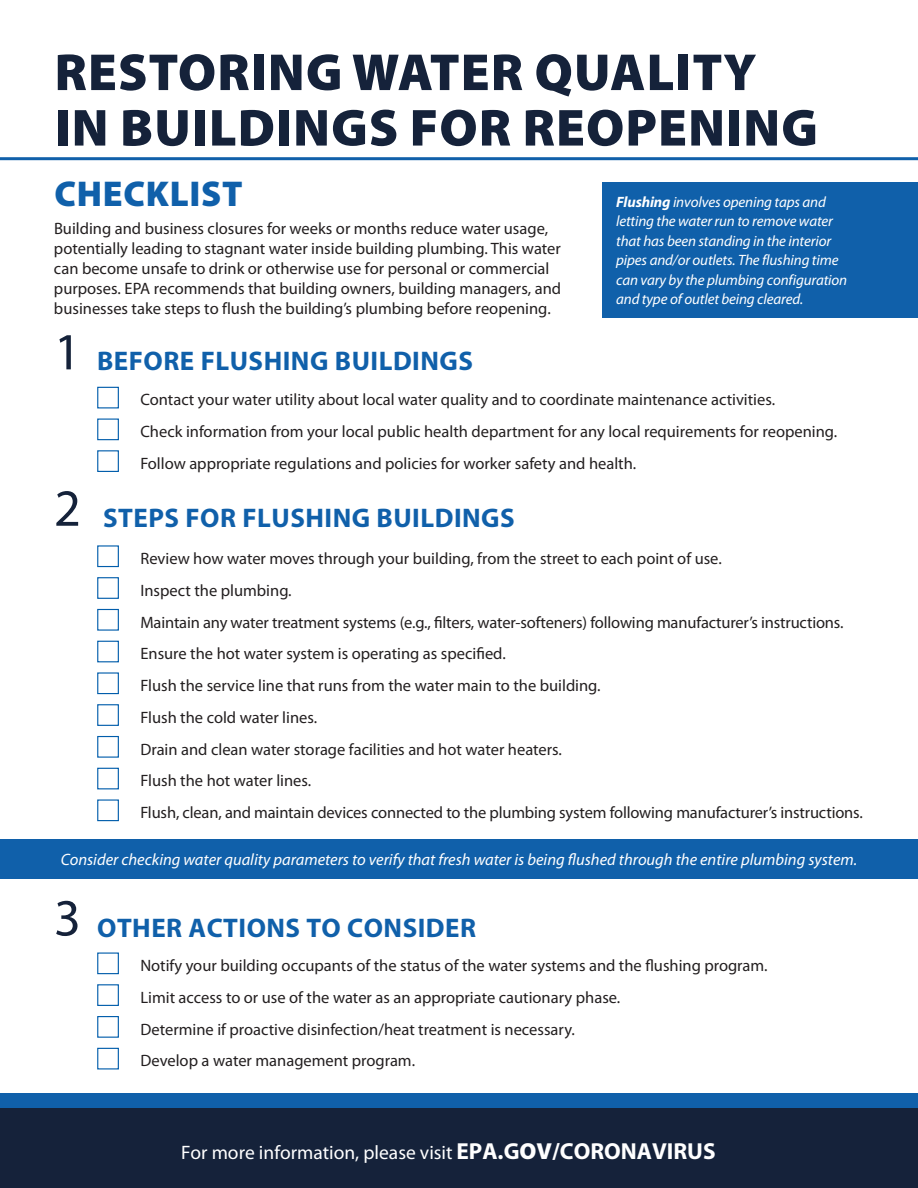
<style>
.page{position:relative;width:918px;height:1188px;background:#fff}
.page>*{position:absolute;margin:0;border:0;box-sizing:border-box;transform-origin:0 0}
.t1{font:900 52.5px/55.5px "Myriad Pro";letter-spacing:.02em;color:#15223a}
.t2{font:900 36px "Myriad Pro";letter-spacing:.02em;color:#1060aa}
.t3{font:700 27px "Myriad Pro";letter-spacing:.02em;color:#1060aa}
.t4{font:19.5px "Myriad Pro";color:#fff}
.t5{font:16.5px/19.8px "Myriad Pro";color:#231f20}
.t6{font:italic 16.5px "Myriad Pro";color:#fff}
.t7{font:italic 15px/19.5px "Myriad Pro";letter-spacing:-.01em;color:#fff}
.s1{font-weight:400;font-size:52.5px;color:#15223a}
.s2{font-weight:700}
.s3{font-weight:700;font-size:23.25px}
.s4{font-weight:900;font-size:23.25px}
</style>
<div class="page">
<div style="left:0;top:1106px;width:918px;height:82px;background:#15223a"></div>
<div style="left:0;top:1093px;width:918px;height:14px;background:#1060aa"></div>
<hr style="left:0;top:157px;width:918px;height:3px;background:#1060aa">
<div style="left:97px;top:387px;width:22px;height:21px;border:1px solid #015dab"></div>
<div style="left:97px;top:419px;width:22px;height:21px;border:1px solid #015dab"></div>
<div style="left:97px;top:450px;width:22px;height:22px;border:1px solid #015dab"></div>
<div style="left:97px;top:545px;width:22px;height:22px;border:1px solid #015dab"></div>
<div style="left:97px;top:577px;width:22px;height:22px;border:1px solid #015dab"></div>
<div style="left:97px;top:609px;width:22px;height:22px;border:1px solid #015dab"></div>
<div style="left:97px;top:641px;width:22px;height:21px;border:1px solid #015dab"></div>
<div style="left:97px;top:672px;width:22px;height:22px;border:1px solid #015dab"></div>
<div style="left:97px;top:704px;width:22px;height:22px;border:1px solid #015dab"></div>
<div style="left:97px;top:736px;width:22px;height:22px;border:1px solid #015dab"></div>
<div style="left:97px;top:768px;width:22px;height:21px;border:1px solid #015dab"></div>
<div style="left:97px;top:799px;width:22px;height:22px;border:1px solid #015dab"></div>
<div style="left:97px;top:953px;width:22px;height:21px;border:1px solid #015dab"></div>
<div style="left:97px;top:984px;width:22px;height:22px;border:1px solid #015dab"></div>
<div style="left:97px;top:1016px;width:22px;height:22px;border:1px solid #015dab"></div>
<div style="left:97px;top:1048px;width:22px;height:21px;border:1px solid #015dab"></div>
<div style="left:603px;top:182px;width:315px;height:136px;background:#1060aa"></div>
<div style="left:0;top:839px;width:918px;height:39px;background:#1060aa"></div>
<p class="t1" style="left:55px;top:43px;width:765px">RESTORING WATER QUALITY<br>IN BUILDINGS FOR REOPENING</p>
<p class="t2" style="left:54px;top:169px;width:190px">CHECKLIST</p>
<p class="t5" style="left:54px;top:219px;width:509px">Building and business closures for weeks or months reduce water usage, potentially leading to stagnant water inside building plumbing. This water can become unsafe to drink or otherwise use for personal or commercial purposes. EPA recommends that building owners, building managers, and businesses take steps to flush the building’s plumbing before reopening.</p>
<p class="t3" style="left:54px;top:344px;width:421px"><span class="s1">1</span> BEFORE FLUSHING BUILDINGS</p>
<p class="t7" style="left:616px;top:192px;width:233px"><span class="s2">Flushing</span> involves opening taps and letting the water run to remove water that has been standing in the interior pipes and/or outlets. The flushing time can vary by the plumbing configuration and type of outlet being cleared.</p>
<p class="t5" style="left:140px;top:390px;width:636px">Contact your water utility about local water quality and to coordinate maintenance activities.</p>
<p class="t5" style="left:140px;top:422px;width:698px">Check information from your local public health department for any local requirements for reopening.</p>
<p class="t5" style="left:140px;top:453px;width:497px">Follow appropriate regulations and policies for worker safety and health.</p>
<p class="t3" style="left:54px;top:500px;width:462px"><span class="s1">2</span> STEPS FOR FLUSHING BUILDINGS</p>
<p class="t5" style="left:140px;top:548px;width:583px">Review how water moves through your building, from the street to each point of use.</p>
<p class="t5" style="left:140px;top:580px;width:153px">Inspect the plumbing.</p>
<p class="t5" style="left:140px;top:612px;width:705px">Maintain any water treatment systems (e.g., filters, water-softeners) following manufacturer’s instructions.</p>
<p class="t5" style="left:140px;top:644px;width:367px">Ensure the hot water system is operating as specified.</p>
<p class="t5" style="left:140px;top:675px;width:462px">Flush the service line that runs from the water main to the building.</p>
<p class="t5" style="left:140px;top:707px;width:178px">Flush the cold water lines.</p>
<p class="t5" style="left:140px;top:739px;width:423px">Drain and clean water storage facilities and hot water heaters.</p>
<p class="t5" style="left:140px;top:771px;width:172px">Flush the hot water lines.</p>
<p class="t5" style="left:140px;top:802px;width:724px">Flush, clean, and maintain devices connected to the plumbing system following manufacturer’s instructions.</p>
<p class="t6" style="left:61px;top:849px;width:798px">Consider checking water quality parameters to verify that fresh water is being flushed through the entire plumbing system.</p>
<p class="t3" style="left:54px;top:910px;width:424px"><span class="s1">3</span> OTHER ACTIONS TO CONSIDER</p>
<p class="t5" style="left:140px;top:956px;width:629px">Notify your building occupants of the status of the water systems and the flushing program.</p>
<p class="t5" style="left:140px;top:987px;width:481px">Limit access to or use of the water as an appropriate cautionary phase.</p>
<p class="t5" style="left:140px;top:1019px;width:436px">Determine if proactive disinfection/heat treatment is necessary.</p>
<p class="t5" style="left:140px;top:1051px;width:276px">Develop a water management program.</p>
<p class="t4" style="left:181px;top:1140px;width:536px">For more information, please visit <span class="s3">EPA.G</span><span class="s4">OV</span><span class="s3">/CORONAVIRUS</span></p>
</div>
